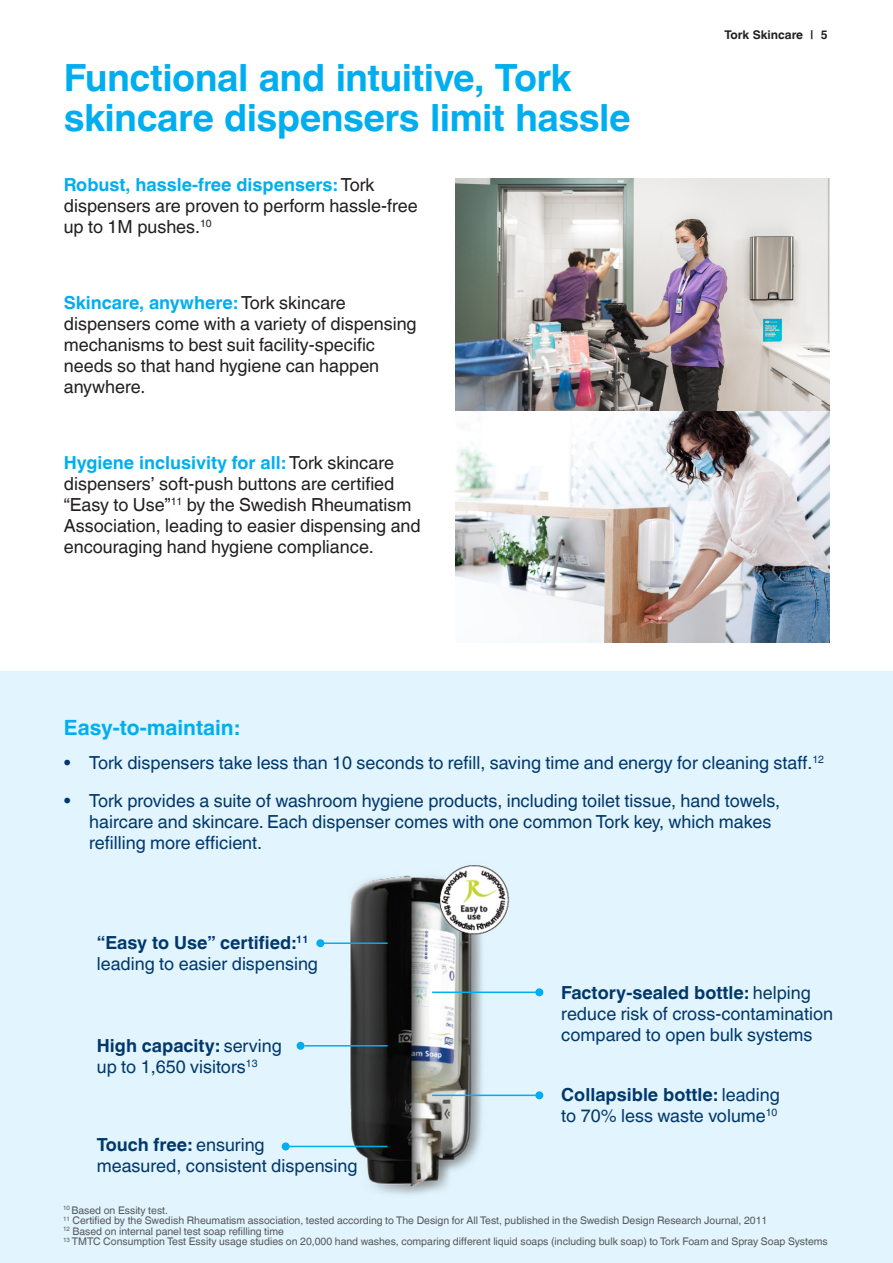
<style>
.page{position:relative;width:893px;height:1263px;background:#fff}
.page>*{position:absolute;margin:0;border:0;box-sizing:border-box;transform-origin:0 0}
.Main_heading{font:700 37.5px/40.5px "Helvetica World";letter-spacing:-.015em;color:#00aeef}
.t1{font:700 21px "Helvetica World";color:#00aeef}
.t2{font:18px/21px "Helvetica World";color:#00386c}
.t3{font:18px/21px "Helvetica World";color:#231f20}
.t4{font:700 12px "Helvetica World";color:#231f20}
.t5{font:10.5px "Helvetica World";color:#57585a}
.s1{font-weight:700;color:#00aeef}
.s2{font-weight:700}
</style>
<div class="page">
<div style="left:0;top:672px;width:893px;height:591px;background:#e2f4fd"></div>
<img style="left:455px;top:178px;width:374px;height:464px">
<img style="left:314px;top:865px;width:214px;height:330px">
<hr style="left:321px;top:942px;width:67px;height:2px;background:#00aeef">
<div style="left:316px;top:939px;width:8px;height:8px;background:#00aeef;border-radius:50%"></div>
<hr style="left:286px;top:1146px;width:102px;height:1px;background:#00aeef">
<div style="left:282px;top:1142px;width:8px;height:8px;background:#00aeef;border-radius:50%"></div>
<hr style="left:432px;top:991px;width:107px;height:2px;background:#00aeef">
<div style="left:535px;top:988px;width:8px;height:8px;background:#00aeef;border-radius:50%"></div>
<hr style="left:432px;top:1094px;width:106px;height:2px;background:#00aeef">
<div style="left:535px;top:1091px;width:8px;height:8px;background:#00aeef;border-radius:50%"></div>
<hr style="left:305px;top:1045px;width:83px;height:1px;background:#00aeef">
<div style="left:297px;top:1042px;width:8px;height:8px;background:#00aeef;border-radius:50%"></div>
<p class="Main_heading" style="left:64px;top:58px;width:568px">Functional and intuitive, Tork skincare dispensers limit hassle</p>
<p class="t3" style="left:64px;top:175px;width:355px"><span class="s1">Robust, hassle-free dispensers:</span> Tork dispensers are proven to perform hassle-free up to 1M pushes.<sup>10</sup></p>
<p class="t3" style="left:64px;top:293px;width:354px"><span class="s1">Skincare, anywhere:</span> Tork skincare dispensers come with a variety of dispensing mechanisms to best suit facility-specific needs so that hand hygiene can happen anywhere.</p>
<p class="t3" style="left:64px;top:453px;width:358px"><span class="s1">Hygiene inclusivity for all:</span> Tork skincare dispensers’ soft-push buttons are certified “Easy to Use”<sup>11</sup> by the Swedish Rheumatism Association, leading to easier dispensing and encouraging hand hygiene compliance.</p>
<p class="t1" style="left:64px;top:715px;width:177px">Easy-to-maintain:</p>
<p class="t4" style="left:724px;top:28px;width:105px">Tork Skincare | 5</p>
<p class="t2" style="left:64px;top:752px;width:762px">• Tork dispensers take less than 10 seconds to refill, saving time and energy for cleaning staff.<sup>12</sup></p>
<p class="t2" style="left:89px;top:790px;width:692px;text-indent:-26px">• Tork provides a suite of washroom hygiene products, including toilet tissue, hand towels, haircare and skincare. Each dispenser comes with one common Tork key, which makes refilling more efficient.</p>
<p class="t2" style="left:97px;top:932px;width:223px"><span class="s2">“Easy to Use” certified:</span><sup>11 </sup>leading to easier dispensing</p>
<p class="t2" style="left:97px;top:1035px;width:186px"><span class="s2">High capacity:</span> serving up to 1,650 visitors<sup>13</sup></p>
<p class="t2" style="left:97px;top:1134px;width:262px"><span class="s2">Touch free:</span> ensuring<br>measured, consistent dispensing</p>
<p class="t2" style="left:561px;top:982px;width:273px"><span class="s2">Factory-sealed bottle:</span> helping reduce risk of cross-contamination compared to open bulk systems</p>
<p class="t2" style="left:561px;top:1084px;width:220px"><span class="s2">Collapsible bottle:</span> leading to 70% less waste volume<sup>10</sup></p>
<p class="t5" style="left:63px;top:1204px;width:107px"><sup>10</sup> Based on Essity test.</p>
<p class="t5" style="left:63px;top:1214px;width:706px"><sup>11</sup> Certified by the Swedish Rheumatism association, tested according to The Design for All Test, published in the Swedish Design Research Journal, 2011</p>
<p class="t5" style="left:63px;top:1225px;width:223px"><sup>12</sup> Based on internal panel test soap refilling time</p>
<p class="t5" style="left:63px;top:1235px;width:766px"><sup>13</sup> TMTC Consumption Test Essity usage studies on 20,000 hand washes, comparing different liquid soaps (including bulk soap) to Tork Foam and Spray Soap Systems</p>
</div>
